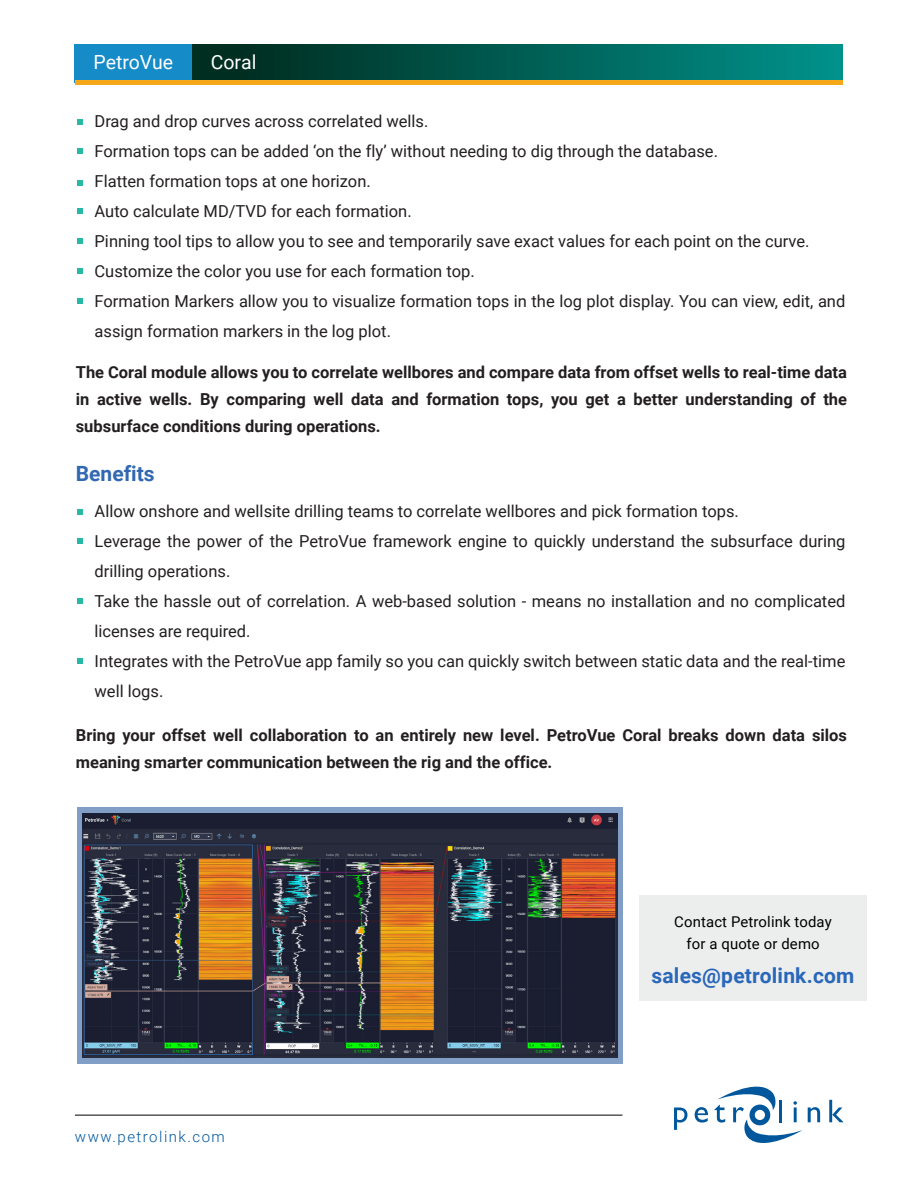
<style>
.page{position:relative;width:918px;height:1188px;background:#fff}
.page>*{position:absolute;margin:0;border:0;box-sizing:border-box;transform-origin:0 0}
.t1{font:700 21px "Roboto";letter-spacing:.01em;color:#2867ba}
.t2{font:700 21px "Roboto";color:#3068b1}
.t3{font:19.5px "Roboto";color:#fff}
.t4{font:16.5px/30px "Roboto";color:#231f20}
.t5{font:700 16.5px/27px "Roboto";color:#231f20;text-align:justify}
.t6{font:300 15px "Roboto";letter-spacing:.1em;color:#00579c}
.t7{font:14.85px/22.5px "Roboto";letter-spacing:.01em;color:#000;text-align:center}
</style>
<div class="page">
<div style="left:77px;top:807px;width:545px;height:256px;background:#819ec6"></div>
<svg style="left:674px;top:1107px;width:13px;height:23px"></svg>
<svg style="left:695px;top:1107px;width:13px;height:16px"></svg>
<svg style="left:829px;top:1100px;width:15px;height:22px"></svg>
<svg style="left:714px;top:1086px;width:106px;height:57px"></svg>
<hr style="left:75px;top:1115px;width:547px;height:1px;background:#000">
<svg style="left:192px;top:44px;width:651px;height:37px;background:#065e50"></svg>
<div style="left:75px;top:44px;width:117px;height:39px;background:#158bc8"></div>
<hr style="left:75px;top:81px;width:768px;height:4px;background:#f6a81b">
<svg style="left:77px;top:119px;width:6px;height:6px"></svg>
<svg style="left:77px;top:148px;width:6px;height:6px"></svg>
<svg style="left:77px;top:208px;width:6px;height:6px"></svg>
<svg style="left:77px;top:238px;width:6px;height:6px"></svg>
<svg style="left:77px;top:180px;width:6px;height:6px"></svg>
<svg style="left:77px;top:268px;width:6px;height:6px"></svg>
<svg style="left:77px;top:298px;width:6px;height:6px"></svg>
<svg style="left:77px;top:509px;width:6px;height:6px"></svg>
<svg style="left:77px;top:538px;width:6px;height:6px"></svg>
<svg style="left:77px;top:598px;width:6px;height:6px"></svg>
<svg style="left:77px;top:658px;width:6px;height:6px"></svg>
<img style="left:83px;top:813px;width:535px;height:245px">
<div style="left:639px;top:895px;width:228px;height:106px;background:#eceded"></div>
<p class="t3" style="left:94px;top:49px;width:81px">PetroVue</p>
<p class="t3" style="left:211px;top:49px;width:47px">Coral</p>
<p class="t4" style="left:95px;top:106px;width:752px">Drag and drop curves across correlated wells.<br>Formation tops can be added ‘on the fly’ without needing to dig through the database.<br>Flatten formation tops at one horizon.<br>Auto calculate MD/TVD for each formation.<br>Pinning tool tips to allow you to see and temporarily save exact values for each point on the curve.<br>Customize the color you use for each formation top.<br>Formation Markers allow you to visualize formation tops in the log plot display. You can view, edit, and assign formation markers in the log plot.</p>
<p class="t5" style="left:76px;top:358px;width:773px">The Coral module allows you to correlate wellbores and compare data from offset wells to real-time data in active wells. By comparing well data and formation tops, you get a better understanding of the subsurface conditions during operations.</p>
<p class="t2" style="left:76px;top:459px;width:80px">Benefits</p>
<p class="t4" style="left:95px;top:496px;width:752px">Allow onshore and wellsite drilling teams to correlate wellbores and pick formation tops.<br>Leverage the power of the PetroVue framework engine to quickly understand the subsurface during drilling operations.<br>Take the hassle out of correlation. A web-based solution - means no installation and no complicated licenses are required.<br>Integrates with the PetroVue app family so you can quickly switch between static data and the real-time well logs.</p>
<p class="t5" style="left:76px;top:721px;width:773px">Bring your offset well collaboration to an entirely new level. PetroVue Coral breaks down data silos meaning smarter communication between the rig and the office.</p>
<p class="t6" style="left:75px;top:1126px;width:151px">www.petrolink.com</p>
<p class="t7" style="left:674px;top:910px;width:159px">Contact Petrolink today for a quote or demo</p>
<p class="t1" style="left:652px;top:961px;width:204px">sales@petrolink.com</p>
</div>
